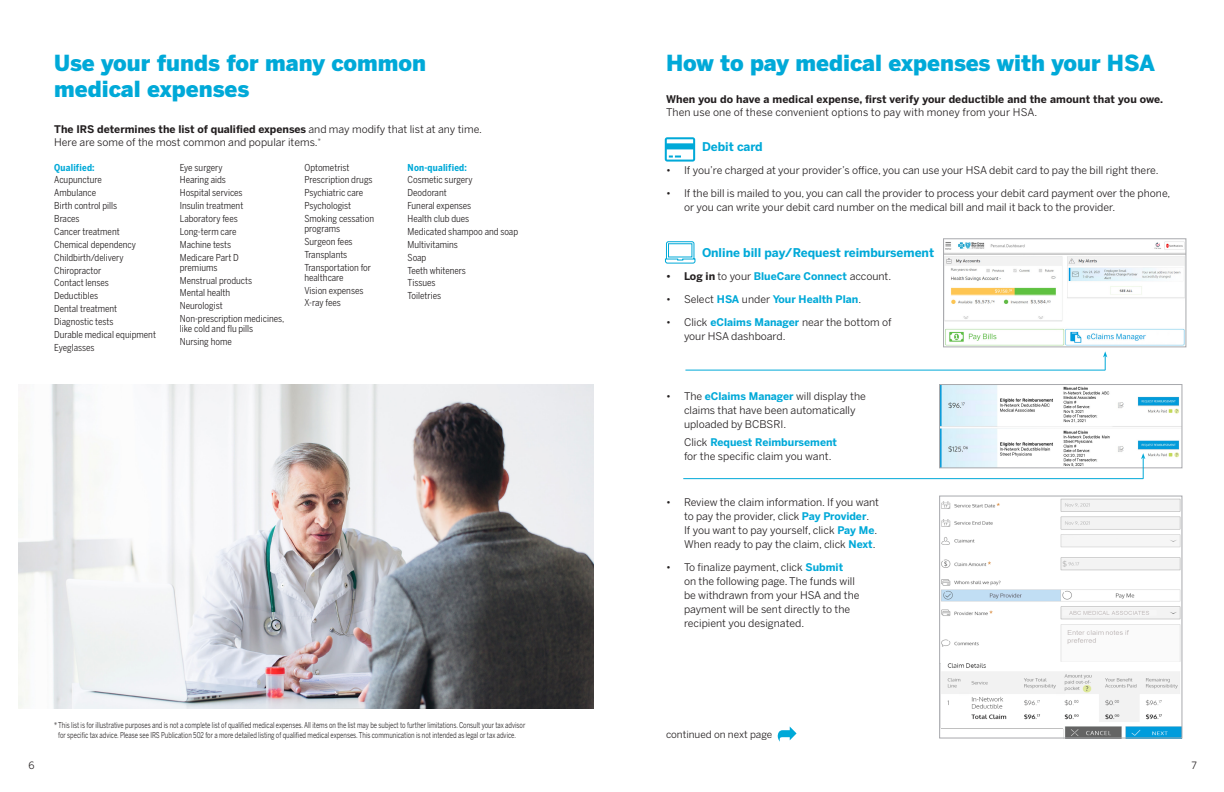
<style>
.page{position:relative;width:1224px;height:792px;background:#fff}
.page>*{position:absolute;margin:0;border:0;box-sizing:border-box;transform-origin:0 0}
.t1{font:900 22px/26px "Benton Sans";color:#00a9d8}
.BODY_TEXT_10_5_14{font:700 12px "Benton Sans";color:#00a9d8}
.t2{font:10.5px/14px "Benton Sans";color:#231f20}
.BODY_TEXT_10_5_14-2{font:700 10.5px/13px "Benton Sans";letter-spacing:.01em;color:#231f20}
.t3{font:700 10.5px "Benton Sans";color:#00a9d8}
.BODY_TEXT_10_5_14-3{font:10px "Benton Sans";color:#231f20}
.BODY_TEXT_10_5_14-4{font:9.5px/10px "Benton Sans Cond";color:#231f20}
.BODY_TEXT_10_5_14-5{font:700 9.5px "Benton Sans Cond";letter-spacing:.02em;color:#00a9d8}
.LEGAL{font:8px/10px "Benton Sans";color:#231f20;scale:.75 1}
.s1{font-weight:700}
.s2{font-weight:400}
.s3{color:#231f20}
.s4{font-weight:400;color:#231f20}
.s5{font-weight:700;color:#00a9d8}
</style>
<div class="page">
<img style="left:945px;top:241px;width:239px;height:104px">
<div style="left:943px;top:239px;width:243px;height:108px;border:1px solid #a8a9ad"></div>
<hr style="left:685px;top:370px;width:420px;height:1px;background:#00a9d8">
<svg style="left:1103px;top:351px;width:4px;height:19px"></svg>
<img style="left:941px;top:387px;width:239px;height:79px">
<div style="left:939px;top:385px;width:243px;height:83px;border:1px solid #a8a9ad"></div>
<hr style="left:683px;top:478px;width:460px;height:1px;background:#00a9d8">
<svg style="left:1141px;top:453px;width:4px;height:26px"></svg>
<img style="left:942px;top:498px;width:238px;height:238px">
<div style="left:940px;top:496px;width:242px;height:242px;border:1px solid #a8a9ad"></div>
<img style="left:18px;top:384px;width:576px;height:324px">
<svg style="left:778px;top:727px;width:19px;height:15px"></svg>
<svg style="left:665px;top:137px;width:30px;height:25px"></svg>
<svg style="left:665px;top:241px;width:31px;height:23px"></svg>
<p class="t1" style="left:54px;top:50px;width:374px">Use your funds for many common medical expenses</p>
<p class="t2" style="left:54px;top:123px;width:429px;line-height:13px"><span class="s1">The IRS determines the list of qualified expenses</span> and may modify that list at any time.<br>Here are some of the most common and popular items.<sup>*</sup></p>
<p class="BODY_TEXT_10_5_14-5" style="left:54px;top:162px;width:42px">Qualified:</p>
<p class="BODY_TEXT_10_5_14-4" style="left:54px;top:175px;width:49px">Acupuncture</p>
<p class="BODY_TEXT_10_5_14-4" style="left:54px;top:188px;width:43px">Ambulance</p>
<p class="BODY_TEXT_10_5_14-4" style="left:54px;top:201px;width:65px">Birth control pills</p>
<p class="BODY_TEXT_10_5_14-4" style="left:54px;top:214px;width:27px">Braces</p>
<p class="BODY_TEXT_10_5_14-4" style="left:54px;top:226px;width:67px">Cancer treatment</p>
<p class="BODY_TEXT_10_5_14-4" style="left:54px;top:239px;width:83px">Chemical dependency</p>
<p class="BODY_TEXT_10_5_14-4" style="left:54px;top:252px;width:71px">Childbirth/delivery</p>
<p class="BODY_TEXT_10_5_14-4" style="left:54px;top:265px;width:49px">Chiropractor</p>
<p class="BODY_TEXT_10_5_14-4" style="left:54px;top:278px;width:56px">Contact lenses</p>
<p class="BODY_TEXT_10_5_14-4" style="left:54px;top:291px;width:45px">Deductibles</p>
<p class="BODY_TEXT_10_5_14-4" style="left:54px;top:304px;width:65px">Dental treatment</p>
<p class="BODY_TEXT_10_5_14-4" style="left:54px;top:317px;width:61px">Diagnostic tests</p>
<p class="BODY_TEXT_10_5_14-4" style="left:54px;top:329px;width:103px">Durable medical equipment</p>
<p class="BODY_TEXT_10_5_14-4" style="left:54px;top:342px;width:42px">Eyeglasses</p>
<p class="BODY_TEXT_10_5_14-4" style="left:305px;top:162px;width:47px">Optometrist</p>
<p class="BODY_TEXT_10_5_14-4" style="left:305px;top:175px;width:70px">Prescription drugs</p>
<p class="BODY_TEXT_10_5_14-4" style="left:305px;top:188px;width:60px">Psychiatric care</p>
<p class="BODY_TEXT_10_5_14-4" style="left:305px;top:201px;width:48px">Psychologist</p>
<p class="BODY_TEXT_10_5_14-4" style="left:305px;top:214px;width:71px">Smoking cessation programs</p>
<p class="BODY_TEXT_10_5_14-4" style="left:305px;top:236px;width:50px">Surgeon fees</p>
<p class="BODY_TEXT_10_5_14-4" style="left:305px;top:249px;width:44px">Transplants</p>
<p class="BODY_TEXT_10_5_14-4" style="left:305px;top:262px;width:68px">Transportation for healthcare</p>
<p class="BODY_TEXT_10_5_14-4" style="left:305px;top:285px;width:60px">Vision expenses</p>
<p class="BODY_TEXT_10_5_14-4" style="left:305px;top:298px;width:38px">X-ray fees</p>
<p class="BODY_TEXT_10_5_14-5" style="left:408px;top:162px;width:61px">Non-qualified:</p>
<p class="BODY_TEXT_10_5_14-4" style="left:408px;top:175px;width:67px">Cosmetic surgery</p>
<p class="BODY_TEXT_10_5_14-4" style="left:408px;top:188px;width:41px">Deodorant</p>
<p class="BODY_TEXT_10_5_14-4" style="left:408px;top:201px;width:65px">Funeral expenses</p>
<p class="BODY_TEXT_10_5_14-4" style="left:408px;top:214px;width:63px">Health club dues</p>
<p class="BODY_TEXT_10_5_14-4" style="left:408px;top:226px;width:112px">Medicated shampoo and soap</p>
<p class="BODY_TEXT_10_5_14-4" style="left:408px;top:239px;width:52px">Multivitamins</p>
<p class="BODY_TEXT_10_5_14-4" style="left:408px;top:252px;width:20px">Soap</p>
<p class="BODY_TEXT_10_5_14-4" style="left:408px;top:265px;width:60px">Teeth whiteners</p>
<p class="BODY_TEXT_10_5_14-4" style="left:408px;top:278px;width:30px">Tissues</p>
<p class="BODY_TEXT_10_5_14-4" style="left:408px;top:291px;width:35px">Toiletries</p>
<p class="BODY_TEXT_10_5_14-4" style="left:180px;top:162px;width:44px">Eye surgery</p>
<p class="BODY_TEXT_10_5_14-4" style="left:180px;top:175px;width:48px">Hearing aids</p>
<p class="BODY_TEXT_10_5_14-4" style="left:180px;top:188px;width:64px">Hospital services</p>
<p class="BODY_TEXT_10_5_14-4" style="left:180px;top:201px;width:65px">Insulin treatment</p>
<p class="BODY_TEXT_10_5_14-4" style="left:180px;top:214px;width:59px">Laboratory fees</p>
<p class="BODY_TEXT_10_5_14-4" style="left:180px;top:226px;width:58px">Long-term care</p>
<p class="BODY_TEXT_10_5_14-4" style="left:180px;top:239px;width:53px">Machine tests</p>
<p class="BODY_TEXT_10_5_14-4" style="left:180px;top:252px;width:60px">Medicare Part D premiums</p>
<p class="BODY_TEXT_10_5_14-4" style="left:180px;top:275px;width:74px">Menstrual products</p>
<p class="BODY_TEXT_10_5_14-4" style="left:180px;top:288px;width:52px">Mental health</p>
<p class="BODY_TEXT_10_5_14-4" style="left:180px;top:301px;width:44px">Neurologist</p>
<p class="BODY_TEXT_10_5_14-4" style="left:180px;top:314px;width:106px">Non-prescription medicines, like cold and flu pills</p>
<p class="BODY_TEXT_10_5_14-4" style="left:180px;top:337px;width:53px">Nursing home</p>
<p class="LEGAL" style="left:58px;top:720px;width:624px;text-indent:-4px">* This list is for illustrative purposes and is not a complete list of qualified medical expenses. All items on the list may be subject to further limitations. Consult your tax advisor for specific tax advice. Please see IRS Publication 502 for a more detailed listing of qualified medical expenses. This communication is not intended as legal or tax advice.</p>
<p class="t1" style="left:666px;top:50px;width:491px">How to pay medical expenses with your HSA</p>
<p class="BODY_TEXT_10_5_14-2" style="left:666px;top:92px;width:499px">When you do have a medical expense, first verify your deductible and the amount that you owe.<br><span class="s2">Then use one of these convenient options to pay with money from your HSA.</span></p>
<p class="BODY_TEXT_10_5_14" style="left:702px;top:140px;width:62px">Debit card</p>
<p class="t2" style="left:666px;top:163px;width:494px">• If you’re charged at your provider’s office, you can use your HSA debit card to pay the bill right there.</p>
<p class="t2" style="left:684px;top:186px;width:488px;text-indent:-18px">• If the bill is mailed to you, you can call the provider to process your debit card payment over the phone, or you can write your debit card number on the medical bill and mail it back to the provider.</p>
<p class="BODY_TEXT_10_5_14" style="left:702px;top:246px;width:234px">Online bill pay/Request reimbursement</p>
<p class="t3" style="left:666px;top:270px;width:227px"><span class="s3">• Log in</span> <span class="s4">to your</span> BlueCare Connect <span class="s4">account.</span></p>
<p class="t3" style="left:666px;top:293px;width:197px"><span class="s4">• Select</span> HSA <span class="s4">under</span> Your Health Plan<span class="s4">.</span></p>
<p class="t2" style="left:684px;top:315px;width:209px;text-indent:-18px">• Click <span class="s5">eClaims Manager</span> near the bottom of your HSA dashboard.</p>
<p class="t2" style="left:684px;top:389px;width:183px;text-indent:-18px">• The <span class="s5">eClaims Manager</span> will display the claims that have been automatically uploaded by BCBSRI.</p>
<p class="t2" style="left:684px;top:435px;width:155px">Click <span class="s5">Request Reimbursement </span>for the specific claim you want.</p>
<p class="t2" style="left:684px;top:495px;width:197px;text-indent:-18px">• Review the claim information. If you want to pay the provider, click <span class="s5">Pay Provider</span>.<br>If you want to pay yourself, click <span class="s5">Pay Me</span>.<br>When ready to pay the claim, click <span class="s5">Next</span>.</p>
<p class="t2" style="left:684px;top:560px;width:177px;text-indent:-18px">• To finalize payment, click <span class="s5">Submit<br></span>on the following page. The funds will be withdrawn from your HSA and the payment will be sent directly to the recipient you designated.</p>
<p class="BODY_TEXT_10_5_14-3" style="left:666px;top:728px;width:108px">continued on next page</p>
<p class="BODY_TEXT_10_5_14-3" style="left:28px;top:759px;width:8px">6</p>
<p class="BODY_TEXT_10_5_14-3" style="left:1192px;top:759px;width:7px">7</p>
</div>
